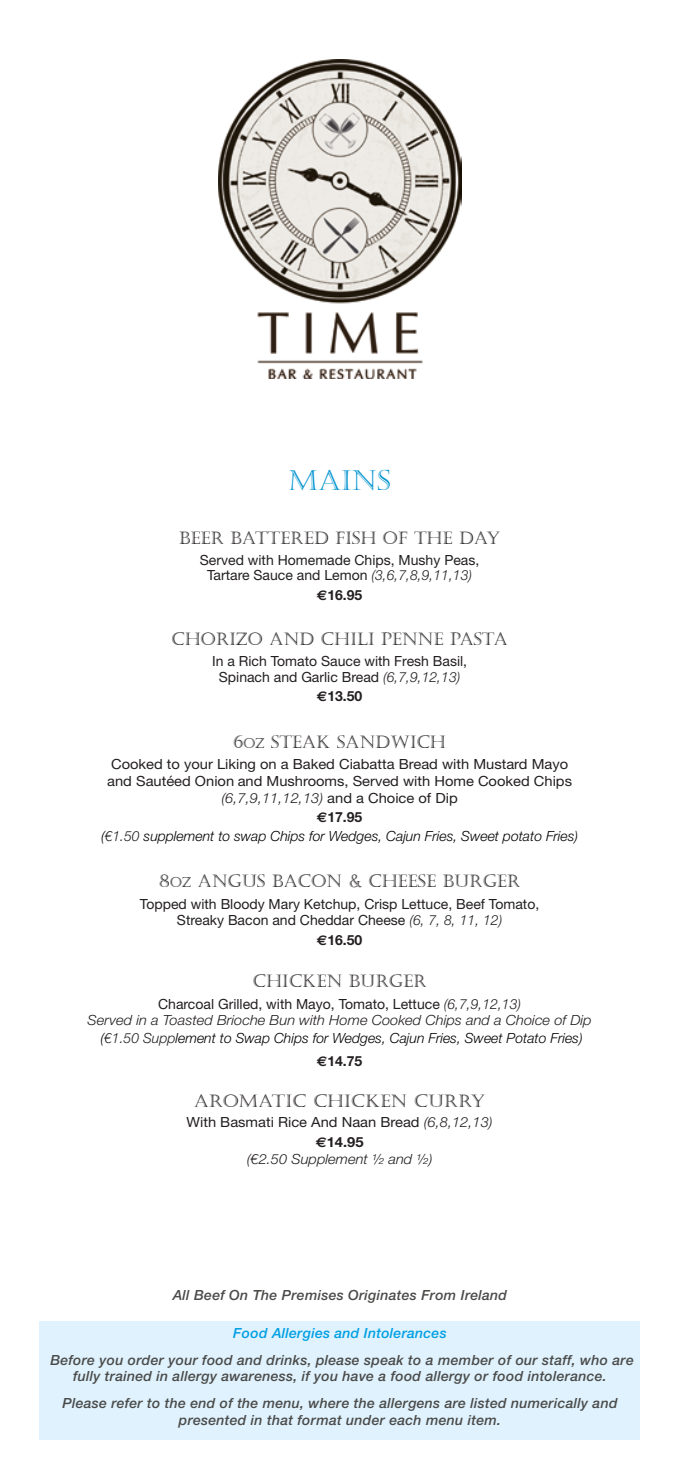
<style>
.page{position:relative;width:680px;height:1479px;background:#fff}
.page>*{position:absolute;margin:0;border:0;box-sizing:border-box;transform-origin:0 0}
.t1{font:28px "Castellar";color:#0093d0}
.t2{font:17.5px "Castellar";color:#231f20}
.t3{font:17.5px "Castellar";color:#231f20;scale:1.05 1}
.t4{font:italic 500 14px/16.8px "Helvetica Neue LT Std";letter-spacing:.02em;color:#4a4a49;text-align:center}
.t5{font:14px/15.8px "Helvetica Neue LT Std";color:#231f20;text-align:center}
.t6{font:14px/16.8px "Helvetica Neue LT Std";color:#231f20;text-align:center;scale:1.05 1}
.t7{font:italic 300 14px "Helvetica Neue LT Std";color:#000}
.t8{font:italic 300 14px/15.9px "Helvetica Neue LT Std";color:#231f20;text-align:center}
.t9{font:700 14px "Helvetica Neue";color:#231f20}
.t10{font:italic 500 14px "Helvetica Neue LT Std";letter-spacing:.02em;color:#009fe3}
.t11{font:italic 300 14px "Helvetica Neue LT Std";color:#231f20;scale:1.05 1}
.t12{font:700 14px "Helvetica Neue";color:#231f20;scale:1.05 1}
.s1{font-weight:300;font-style:italic}
.s2{font-family:"Euro Sans Std"}
.s3{font-size:14px}
.s4{color:#231f20}
.s5{font-weight:400;font-style:normal}
</style>
<div class="page">
<img style="left:219px;top:60px;width:242px;height:318px">
<div style="left:40px;top:1320px;width:600px;height:119px;background:#dff2fd"></div>
<h1 class="t1" style="left:288px;top:464px;width:102px">MAINS</h1>
<p class="t2" style="left:179px;top:527px;width:323px">BEER BATTERED FISH OF THE DAY</p>
<p class="t5" style="left:200px;top:551px;width:281px">Served with Homemade Chips, Mushy Peas,<br>Tartare Sauce and Lemon <span class="s1">(3,6,7,8,9,11,13)</span></p>
<p class="t9" style="left:317px;top:586px;width:47px"><span class="s2">€</span>16.95</p>
<p class="t2" style="left:171px;top:629px;width:338px">CHORIZO AND CHILI PENNE PASTA</p>
<p class="t5" style="left:212px;top:652px;width:256px">In a Rich Tomato Sauce with Fresh Basil,<br>Spinach and Garlic Bread <span class="s1">(6,7,9,12,13)</span></p>
<p class="t9" style="left:317px;top:687px;width:47px"><span class="s2">€</span>13.50</p>
<p class="t2" style="left:233px;top:732px;width:214px">6<span class="s3">OZ</span> STEAK SANDWICH</p>
<p class="t6" style="left:107px;top:755px;width:444px">Cooked to your Liking on a Baked Ciabatta Bread with Mustard Mayo and Sautéed Onion and Mushrooms, Served with Home Cooked Chips <span class="s1">(6,7,9,11,12,13)</span> and a Choice of Dip</p>
<p class="t9" style="left:317px;top:808px;width:47px"><span class="s2">€</span>17.95</p>
<p class="t7" style="left:101px;top:827px;width:478px">(<span class="s4">€1.50</span> supplement to swap Chips for Wedges, Cajun Fries, Sweet potato Fries)</p>
<p class="t2" style="left:159px;top:870px;width:363px">8<span class="s3">OZ</span> ANGUS BACON &amp; CHEESE BURGER</p>
<p class="t5" style="left:140px;top:895px;width:401px;line-height:16.8px">Topped with Bloody Mary Ketchup, Crisp Lettuce, Beef Tomato,<br>Streaky Bacon and Cheddar Cheese <span class="s1">(6, 7, 8, 11, 12)</span></p>
<p class="t9" style="left:317px;top:931px;width:47px"><span class="s2">€</span>16.50</p>
<p class="t2" style="left:252px;top:970px;width:176px">CHICKEN BURGER</p>
<p class="t8" style="left:88px;top:995px;width:505px"><span class="s5">Charcoal Grilled, with Mayo, Tomato, Lettuce</span> (6,7,9,12,13)<br>Served in a Toasted Brioche Bun with Home Cooked Chips and a Choice of Dip</p>
<p class="t7" style="left:100px;top:1029px;width:483px">(<span class="s4">€1.50 Supp</span>lement to Swap Chips for Wedges, Cajun Fries, Sweet Potato Fries)</p>
<p class="t9" style="left:317px;top:1052px;width:47px"><span class="s2">€</span>14.75</p>
<p class="t3" style="left:194px;top:1090px;width:279px">AROMATIC CHICKEN CURRY</p>
<p class="t6" style="left:186px;top:1113px;width:293px">With Basmati Rice And Naan Bread <span class="s1">(6,8,12,13)</span></p>
<p class="t12" style="left:316px;top:1132px;width:47px"><span class="s2">€</span>14.95</p>
<p class="t11" style="left:247px;top:1150px;width:178px">(€2.50 Supplement ½ and ½)</p>
<p class="t4" style="left:173px;top:1286px;width:336px">All Beef On The Premises Originates From Ireland</p>
<p class="t10" style="left:233px;top:1324px;width:215px">Food Allergies and Intolerances</p>
<p class="t4" style="left:50px;top:1350px;width:585px">Before you order your food and drinks, please speak to a member of our staff, who are fully trained in allergy awareness, if you have a food allergy or food intolerance.</p>
<p class="t4" style="left:62px;top:1394px;width:556px">Please refer to the end of the menu, where the allergens are listed numerically and presented in that format under each menu item.</p>
</div>
